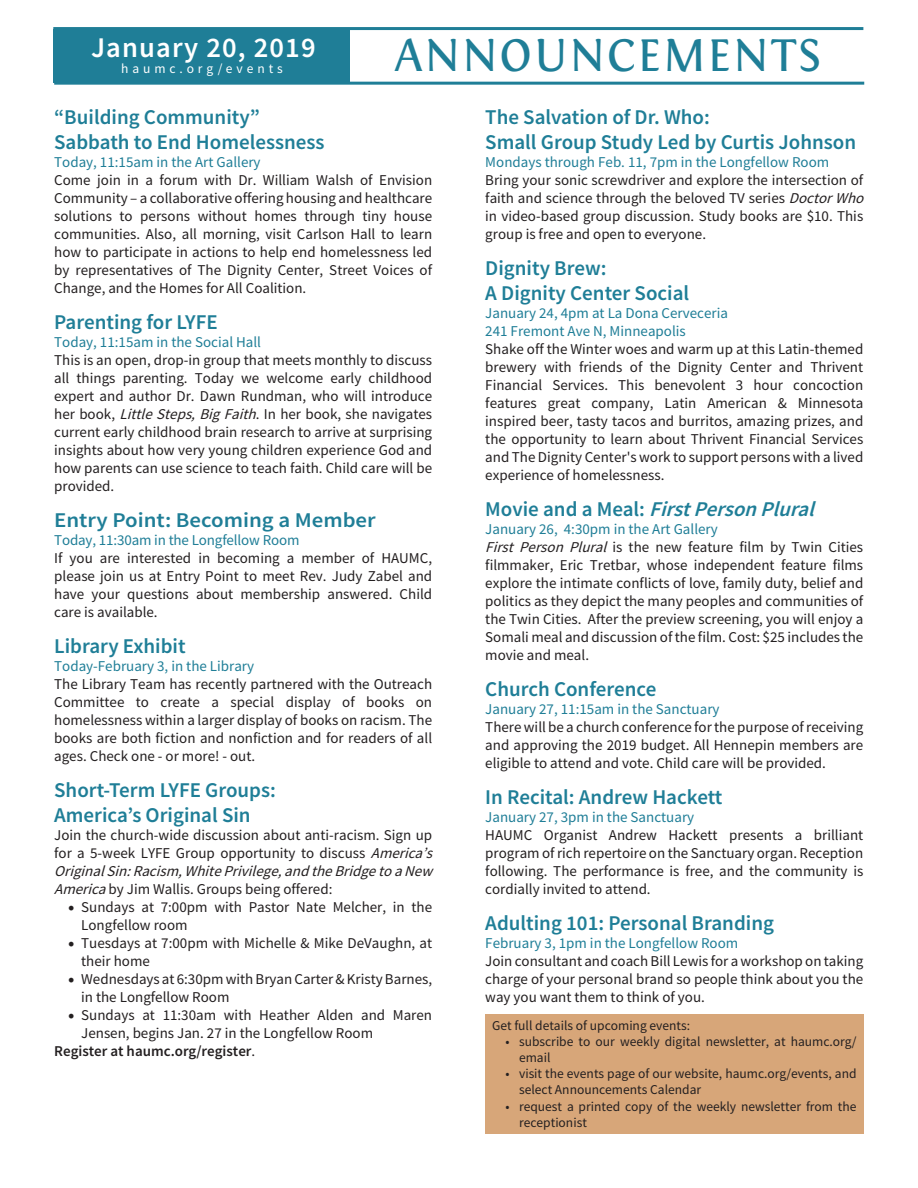
<style>
.page{position:relative;width:918px;height:1188px;background:#fff}
.page>*{position:absolute;margin:0;border:0;box-sizing:border-box;transform-origin:0 0}
.t1{font:48px "Fontin";letter-spacing:.03em;color:#1f7e97}
.t2{font:600 28.5px "Source Sans Pro";letter-spacing:.04em;color:#fff}
.t3{font:600 21px "Source Sans Pro";color:#1f7e97}
.t4{font:italic 600 21px "Source Sans Pro";color:#1f7e97}
.t5{font:600 21px "Source Sans Pro";color:#1f7e97;scale:1.09 1}
.t6{font:15px/18px "Source Sans Pro";color:#231f20;text-align:justify}
.t7{font:15px "Source Sans Pro";color:#1f7e97}
.t8{font:600 15px "Source Sans Pro";color:#231f20}
.t9{font:13.5px/16.2px "Source Sans Pro";color:#231f20}
.t10{font:13.5px "Source Sans Pro";letter-spacing:.29em;color:#fff}
.s1{font-style:italic}
.s2{font-family:"Minion Pro";font-size:18px}
.s3{font-weight:400}
.s4{font-style:normal}
</style>
<div class="page">
<div style="left:485px;top:1015px;width:379px;height:119px;background:#d7a679"></div>
<div style="left:53px;top:29px;width:297px;height:54px;background:#1f7e97"></div>
<hr style="left:54px;top:82px;width:810px;height:3px;background:#1f7e97">
<hr style="left:53px;top:27px;width:810px;height:3px;background:#1f7e97">
<p class="t2" style="left:91px;top:29px;width:226px">January 20, 2019</p>
<p class="t10" style="left:121px;top:60px;width:163px">haumc.org/events</p>
<p class="t1" style="left:394px;top:28px;width:428px">ANNOUNCEMENTS</p>
<p class="t3" style="left:54px;top:103px;width:207px">“Building Community”</p>
<p class="t3" style="left:54px;top:128px;width:272px">Sabbath to End Homelessness</p>
<p class="t7" style="left:54px;top:152px;width:208px">Today, 11:15am in the Art Gallery</p>
<p class="t6" style="left:54px;top:171px;width:380px">Come join in a forum with Dr. William Walsh of Envision Community – a collaborative offering housing and healthcare solutions to persons without homes through tiny house communities. Also, all morning, visit Carlson Hall to learn how to participate in actions to help end homelessness led by representatives of The Dignity Center, Street Voices of Change, and the Homes for All Coalition.</p>
<p class="t3" style="left:54px;top:308px;width:165px">Parenting for LYFE</p>
<p class="t7" style="left:54px;top:332px;width:208px">Today, 11:15am in the Social Hall</p>
<p class="t6" style="left:54px;top:351px;width:380px">This is an open, drop-in group that meets monthly to discuss all things parenting. Today we welcome early childhood expert and author Dr. Dawn Rundman, who will introduce her book, <span class="s1">LittleSteps,BigFaith</span>. In her book, she navigates current early childhood brain research to arrive at surprising insights about how very young children experience God and how parents can use science to teach faith. Child care will be provided.</p>
<p class="t5" style="left:54px;top:506px;width:297px">Entry Point: Becoming a Member</p>
<p class="t7" style="left:54px;top:530px;width:247px">Today, 11:30am in the Longfellow Room</p>
<p class="t6" style="left:54px;top:549px;width:380px">If you are interested in becoming a member of HAUMC, please join us at Entry Point to meet Rev. Judy Zabel and have your questions about membership answered. Child care is available.</p>
<p class="t3" style="left:54px;top:632px;width:133px">Library Exhibit</p>
<p class="t7" style="left:54px;top:656px;width:202px">Today-February 3, in the Library</p>
<p class="t6" style="left:54px;top:675px;width:380px">The Library Team has recently partnered with the Outreach Committee to create a special display of books on homelessness within a larger display of books on racism. The books are both fiction and nonfiction and for readers of all ages. Check one - or more! - out.</p>
<p class="t3" style="left:54px;top:776px;width:223px">Short-Term LYFE Groups:</p>
<p class="t3" style="left:54px;top:801px;width:198px">America’s Original Sin</p>
<p class="t6" style="left:54px;top:826px;width:385px;text-align:left">Join the church-wide discussion about anti-racism. Sign up for a 5-week LYFE Group opportunity to discuss <span class="s1">America’s OriginalSin:Racism,WhitePrivilege,andtheBridgetoaNew America</span>by Jim Wallis. Groups being offered:</p>
<p class="t6" style="left:81px;top:898px;width:352px;text-indent:-14px"><span class="s2">•</span> Sundays at 7:00pm with Pastor Nate Melcher, in the<br>Longfellow room</p>
<p class="t6" style="left:81px;top:934px;width:353px;text-indent:-14px"><span class="s2">•</span> Tuesdays at 7:00pm with Michelle &amp; Mike DeVaughn, at their home</p>
<p class="t6" style="left:81px;top:970px;width:353px;text-indent:-14px"><span class="s2">•</span> Wednesdays at 6:30pm with Bryan Carter &amp; Kristy Barnes, in the Longfellow Room</p>
<p class="t6" style="left:81px;top:1006px;width:352px;text-indent:-14px"><span class="s2">•</span> Sundays at 11:30am with Heather Alden and Maren<br>Jensen, begins Jan. 27 in the Longfellow Room</p>
<p class="t8" style="left:54px;top:1041px;width:203px">Register at haumc.org/register<span class="s3">.</span></p>
<p class="t3" style="left:485px;top:103px;width:226px">The Salvation of Dr. Who:</p>
<p class="t3" style="left:485px;top:128px;width:372px">Small Group Study Led by Curtis Johnson</p>
<p class="t7" style="left:485px;top:152px;width:345px">Mondays through Feb. 11, 7pm in the Longfellow Room</p>
<p class="t6" style="left:485px;top:171px;width:385px;text-align:left">Bring your sonic screwdriver and explore the intersection of faith and science through the beloved TV series <span class="s1">DoctorWho </span>in video-based group discussion. Study books are $10. This group is free and open to everyone.</p>
<p class="t3" style="left:485px;top:254px;width:123px">Dignity Brew:</p>
<p class="t3" style="left:485px;top:279px;width:206px">A Dignity Center Social</p>
<p class="t7" style="left:485px;top:304px;width:244px">January 24, 4pm at La Dona Cerveceria</p>
<p class="t7" style="left:485px;top:322px;width:202px">241 Fremont Ave N, Minneapolis</p>
<p class="t6" style="left:485px;top:340px;width:380px">Shake off the Winter woes and warm up at this Latin-themed brewery with friends of the Dignity Center and Thrivent Financial Services. This benevolent 3 hour concoction features great company, Latin American &amp; Minnesota inspired beer, tasty tacos and burritos, amazing prizes, and the opportunity to learn about Thrivent Financial Services and The Dignity Center's work to support persons with a lived experience of homelessness.</p>
<p class="t4" style="left:485px;top:495px;width:337px"><span class="s4">M o v i e a n d a M e a l :</span> FirstPersonPlural</p>
<p class="t7" style="left:485px;top:520px;width:234px">January 26, 4:30pm in the Art Gallery</p>
<p class="t6" style="left:485px;top:538px;width:380px"><span class="s1">First Person Plural</span> is the new feature film by Twin Cities filmmaker, Eric Tretbar, whose independent feature films explore the intimate conflicts of love, family duty, belief and politics as they depict the many peoples and communities of the Twin Cities. After the preview screening, you will enjoy a Somali meal and discussion of the film. Cost: $25 includes the movie and meal.</p>
<p class="t3" style="left:485px;top:675px;width:173px">Church Conference</p>
<p class="t7" style="left:485px;top:700px;width:236px">January 27, 11:15am in the Sanctuary</p>
<p class="t6" style="left:485px;top:718px;width:379px">There will be a church conference for the purpose of receiving and approving the 2019 budget. All Hennepin members are eligible to attend and vote. Child care will be provided.</p>
<p class="t3" style="left:485px;top:783px;width:239px">In Recital: Andrew Hackett</p>
<p class="t7" style="left:485px;top:808px;width:210px">January 27, 3pm in the Sanctuary</p>
<p class="t6" style="left:485px;top:826px;width:380px">HAUMC Organist Andrew Hackett presents a brilliant program of rich repertoire on the Sanctuary organ. Reception following. The performance is free, and the community is cordially invited to attend.</p>
<p class="t3" style="left:485px;top:909px;width:290px">Adulting 101: Personal Branding</p>
<p class="t7" style="left:485px;top:934px;width:255px">February 3, 1pm in the Longfellow Room</p>
<p class="t6" style="left:485px;top:952px;width:380px">Join consultant and coach Bill Lewis for a workshop on taking charge of your personal brand so people think about you the way you want them to think of you.</p>
<p class="t9" style="left:492px;top:1017px;width:200px">Get full details of upcoming events:</p>
<p class="t9" style="left:519px;top:1033px;width:339px;text-indent:-14px">• subscribe to our weekly digital newsletter, at haumc.org/ email</p>
<p class="t9" style="left:519px;top:1065px;width:339px;text-indent:-14px">• visit the events page of our website, haumc.org/events, and select Announcements Calendar</p>
<p class="t9" style="left:519px;top:1098px;width:339px;text-indent:-14px">• request a printed copy of the weekly newsletter from the receptionist</p>
</div>
